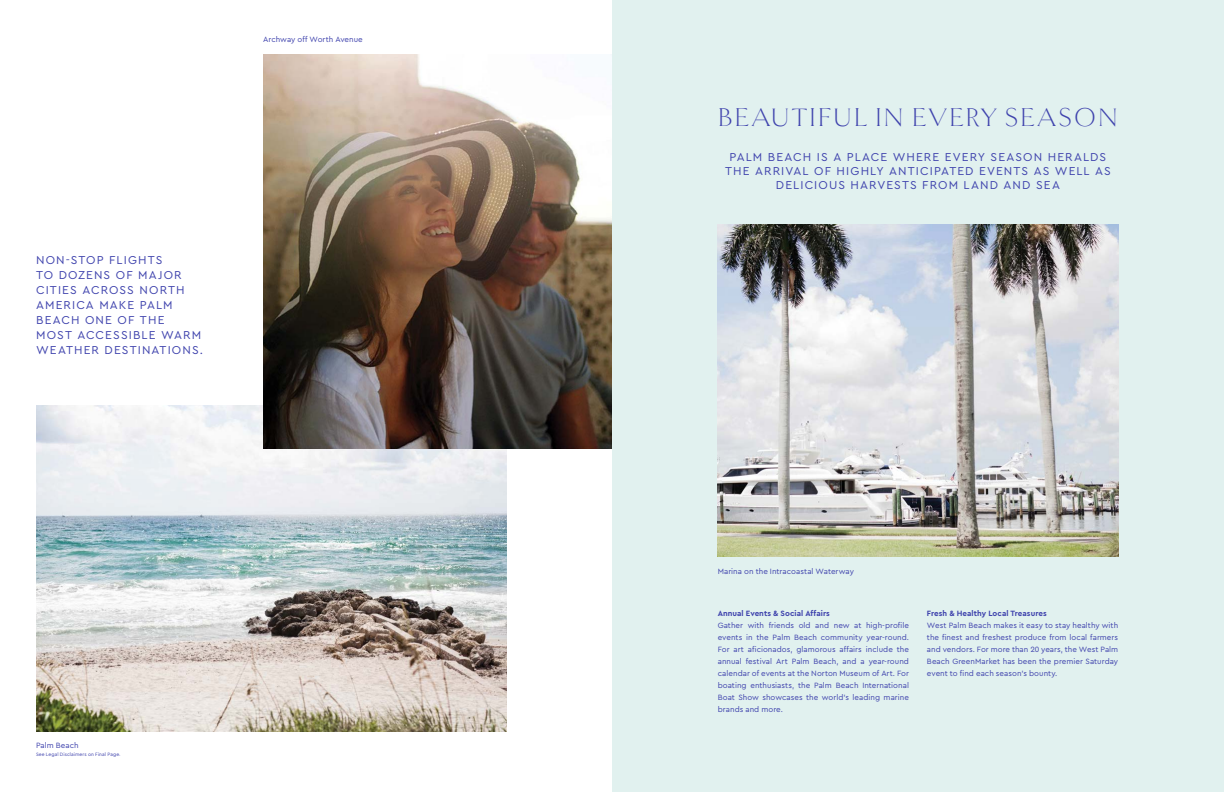
<style>
.page{position:relative;width:1224px;height:792px;background:#fff}
.page>*{position:absolute;margin:0;border:0;box-sizing:border-box;transform-origin:0 0}
.t1{font:300 30px "Goldenbook";letter-spacing:.05em;color:#3f43ad}
.t2{font:12px/15px "Cera PRO";letter-spacing:.09em;color:#3f43ad;text-align:center}
.t3{font:8px/12px "Cera PRO";letter-spacing:.005em;color:#3f43ad;text-align:justify}
.t4{font:700 8px "Cera PRO";letter-spacing:.005em;color:#3f43ad}
.t5{font:5px "Cera PRO";letter-spacing:.015em;color:#3f43ad}
</style>
<div class="page">
<div style="left:612px;top:0;width:612px;height:792px;background:#e1f1ef"></div>
<img style="left:718px;top:225px;width:400px;height:332px">
<img style="left:36px;top:405px;width:470px;height:326px">
<img style="left:263px;top:55px;width:349px;height:393px">
<p class="t3" style="left:263px;top:33px;width:101px">Archway off Worth Avenue</p>
<h2 class="t2" style="left:36px;top:252px;width:168px;text-align:left">NON-STOP FLIGHTS<br>TO DOZENS OF MAJOR<br>CITIES ACROSS NORTH<br>AMERICA MAKE PALM<br>BEACH ONE OF THE<br>MOST ACCESSIBLE WARM<br>WEATHER DESTINATIONS.</h2>
<p class="t3" style="left:36px;top:739px;width:44px">Palm Beach</p>
<p class="t5" style="left:36px;top:751px;width:86px">See Legal Disclaimers on Final Page.</p>
<h1 class="t1" style="left:718px;top:104px;width:402px">BEAUTIFUL IN EVERY SEASON</h1>
<h2 class="t2" style="left:725px;top:149px;width:387px;line-height:14px">PALM BEACH IS A PLACE WHERE EVERY SEASON HERALDS<br>THE ARRIVAL OF HIGHLY ANTICIPATED EVENTS AS WELL AS<br>DELICIOUS HARVESTS FROM LAND AND SEA</h2>
<p class="t3" style="left:718px;top:565px;width:138px">Marina on the Intracoastal Waterway</p>
<p class="t4" style="left:718px;top:608px;width:114px">Annual Events &amp; Social Affairs</p>
<p class="t3" style="left:718px;top:619px;width:193px">Gather with friends old and new at high-profile events in the Palm Beach community year-round.<br>For art aficionados, glamorous affairs include the annual festival Art Palm Beach, and a year-round calendar of events at the Norton Museum of Art. For boating enthusiasts, the Palm Beach International Boat Show showcases the world’s leading marine brands and more.</p>
<p class="t4" style="left:927px;top:608px;width:121px">Fresh &amp; Healthy Local Treasures</p>
<p class="t3" style="left:927px;top:619px;width:193px">West Palm Beach makes it easy to stay healthy with the finest and freshest produce from local farmers and vendors. For more than 20 years, the West Palm Beach GreenMarket has been the premier Saturday event to find each season’s bounty.</p>
</div>
